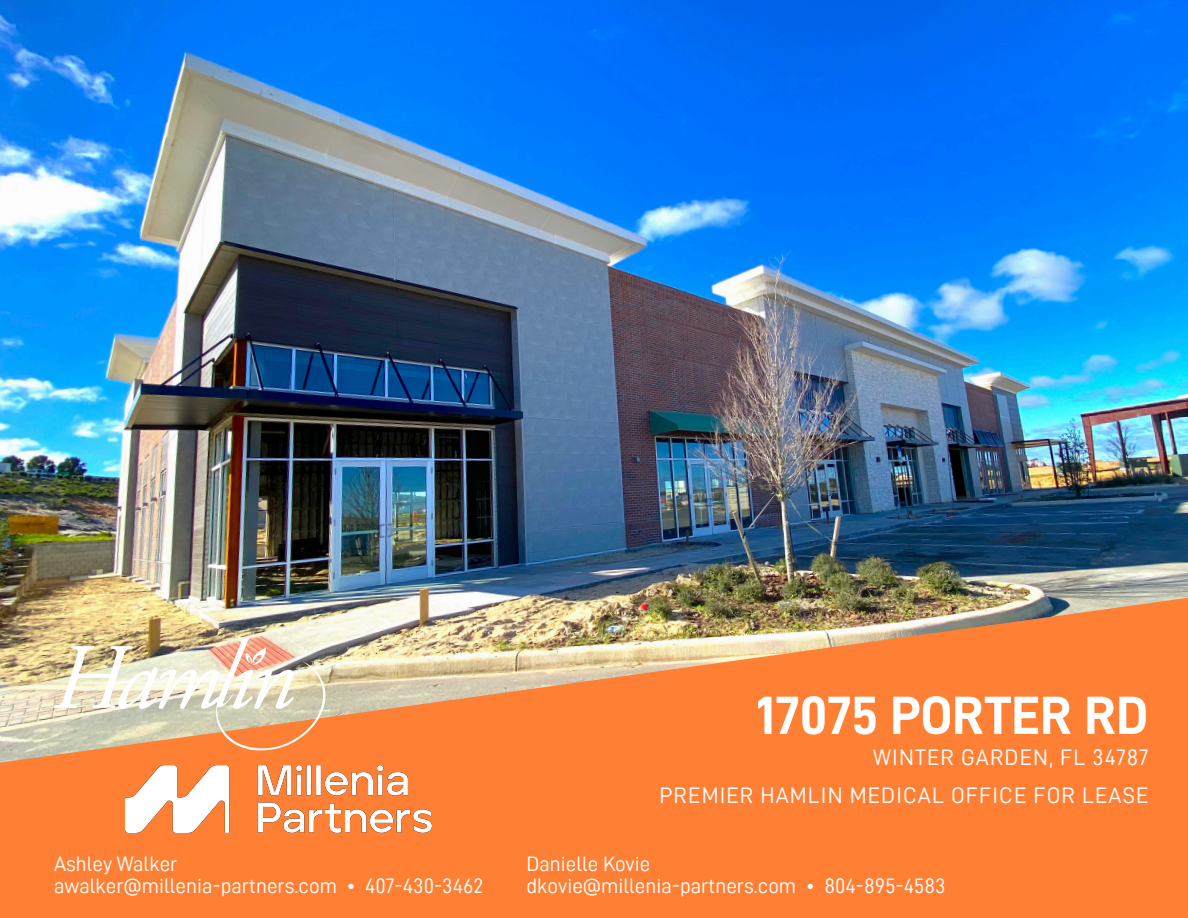
<style>
.page{position:relative;width:1188px;height:918px;background:#fff}
.page>*{position:absolute;margin:0;border:0;box-sizing:border-box;transform-origin:0 0}
.t1{font:54px "D DIN Bold";color:#fff}
.t2{font:22.5px/37.3px "D DIN";letter-spacing:.05em;color:#fff;text-align:right}
.t3{font:21px/22.5px "D DIN";color:#fff}
</style>
<div class="page">
<img style="left:0;top:0;width:1188px;height:598px">
<svg style="left:0;top:598px;width:1188px;height:320px;background:#f38d4a"></svg>
<img style="left:54px;top:636px;width:272px;height:115px">
<img style="left:125px;top:766px;width:306px;height:67px">
<p class="t3" style="left:54px;top:852px;width:431px">Ashley Walker<br>awalker@millenia-partners.com • 407-430-3462</p>
<h1 class="t1" style="left:756px;top:685px;width:394px">17075 PORTER RD</h1>
<p class="t2" style="left:660px;top:738px;width:490px">WINTER GARDEN, FL 34787<br>PREMIER HAMLIN MEDICAL OFFICE FOR LEASE</p>
<p class="t3" style="left:526px;top:852px;width:421px">Danielle Kovie<br>dkovie@millenia-partners.com • 804-895-4583</p>
</div>
